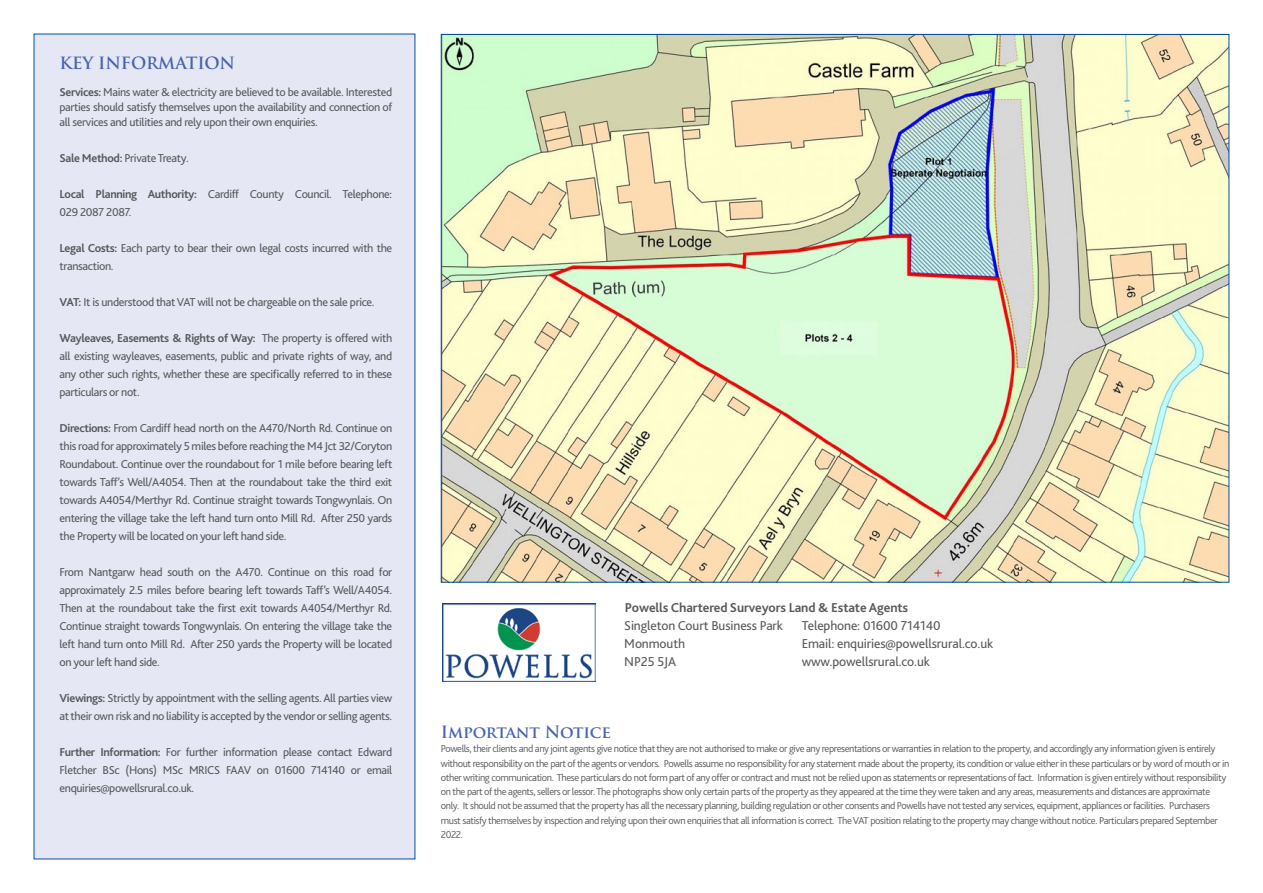
<style>
.page{position:relative;width:1263px;height:893px;background:#fff}
.page>*{position:absolute;margin:0;border:0;box-sizing:border-box;transform-origin:0 0}
.t1{font:700 16.5px "Trajan Pro";letter-spacing:-.01em;color:#4665af}
.t2{font:13.5px/18px "Bliss 2";letter-spacing:-.01em;color:#58595b}
.t3{font:700 13.5px "Bliss 2";letter-spacing:-.01em;color:#58595b}
.t4{font:12px/18px "Bliss 2";letter-spacing:-.03em;color:#58595b;text-align:justify}
.t5{font:11.85px "Liberation Serif";color:#000}
.t6{font:300 10.5px/14.2px "Bliss 2";letter-spacing:-.04em;color:#58595b}
.s1{font-weight:700}
</style>
<div class="page">
<div style="left:34px;top:34px;width:381px;height:825px;background:#e6e7f4"></div>
<img style="left:443px;top:36px;width:784px;height:545px">
<img style="left:442px;top:603px;width:153px;height:79px">
<h1 class="t1" style="left:60px;top:52px;width:177px">KEY INFORMATION</h1>
<p class="t4" style="left:60px;top:85px;width:334px;line-height:15px"><span class="s1">Services:</span> Mains water &amp; electricity are believed to be available. Interested parties should satisfy themselves upon the availability and connection of all services and utilities and rely upon their own enquiries.</p>
<p class="t4" style="left:60px;top:149px;width:131px"><span class="s1">Sale Method:</span> Private Treaty.</p>
<p class="t4" style="left:60px;top:185px;width:334px"><span class="s1">Local Planning Authority:</span> Cardiff County Council. Telephone:<br>029 2087 2087.</p>
<p class="t4" style="left:60px;top:239px;width:334px"><span class="s1">Legal Costs:</span> Each party to bear their own legal costs incurred with the transaction.</p>
<p class="t4" style="left:60px;top:293px;width:316px"><span class="s1">VAT:</span> It is understood that VAT will not be chargeable on the sale price.</p>
<p class="t4" style="left:60px;top:329px;width:334px"><span class="s1">Wayleaves, Easements &amp; Rights of Way:</span> The property is offered with all existing wayleaves, easements, public and private rights of way, and any other such rights, whether these are specifically referred to in these particulars or not.</p>
<p class="t4" style="left:60px;top:419px;width:334px"><span class="s1">Directions:</span> From Cardiff head north on the A470/North Rd. Continue on this road for approximately 5 miles before reaching the M4 Jct 32/Coryton Roundabout. Continue over the roundabout for 1 mile before bearing left towards Taff’s Well/A4054. Then at the roundabout take the third exit towards A4054/Merthyr Rd. Continue straight towards Tongwynlais. On entering the village take the left hand turn onto Mill Rd. After 250 yards the Property will be located on your left hand side.</p>
<p class="t4" style="left:60px;top:563px;width:334px">From Nantgarw head south on the A470. Continue on this road for approximately 2.5 miles before bearing left towards Taff’s Well/A4054.<br>Then at the roundabout take the first exit towards A4054/Merthyr Rd.<br>Continue straight towards Tongwynlais. On entering the village take the left hand turn onto Mill Rd. After 250 yards the Property will be located on your left hand side.</p>
<p class="t4" style="left:60px;top:689px;width:334px"><span class="s1">Viewings:</span> Strictly by appointment with the selling agents. All parties view at their own risk and no liability is accepted by the vendor or selling agents.</p>
<p class="t4" style="left:60px;top:743px;width:334px"><span class="s1">Further Information:</span> For further information please contact Edward Fletcher BSc (Hons) MSc MRICS FAAV on 01600 714140 or email enquiries@powellsrural.co.uk.</p>
<p class="t3" style="left:625px;top:599px;width:285px">Powells Chartered Surveyors Land &amp; Estate Agents</p>
<p class="t2" style="left:802px;top:616px;width:193px">Telephone: 01600 714140<br>Email: enquiries@powellsrural.co.uk www.powellsrural.co.uk</p>
<p class="t5" style="left:547px;top:605px;width:293px">Ordnance Survey Crown Copyright 2022. All rights reserved.</p>
<p class="t2" style="left:624px;top:616px;width:160px">Singleton Court Business Park<br>Monmouth<br>NP25 5JA</p>
<h1 class="t1" style="left:441px;top:722px;width:171px">Important Notice</h1>
<p class="t6" style="left:441px;top:741px;width:790px">Powells, their clients and any joint agents give notice that they are not authorised to make or give any representations or warranties in relation to the property, and accordingly any information given is entirely without responsibility on the part of the agents or vendors. Powells assume no responsibility for any statement made about the property, its condition or value either in these particulars or by word of mouth or in other writing communication. These particulars do not form part of any offer or contract and must not be relied upon as statements or representations of fact. Information is given entirely without responsibility on the part of the agents, sellers or lessor. The photographs show only certain parts of the property as they appeared at the time they were taken and any areas, measurements and distances are approximate only. It should not be assumed that the property has all the necessary planning, building regulation or other consents and Powells have not tested any services, equipment, appliances or facilities. Purchasers must satisfy themselves by inspection and relying upon their own enquiries that all information is correct. The VAT position relating to the property may change without notice. Particulars prepared September 2022.</p>
</div>
